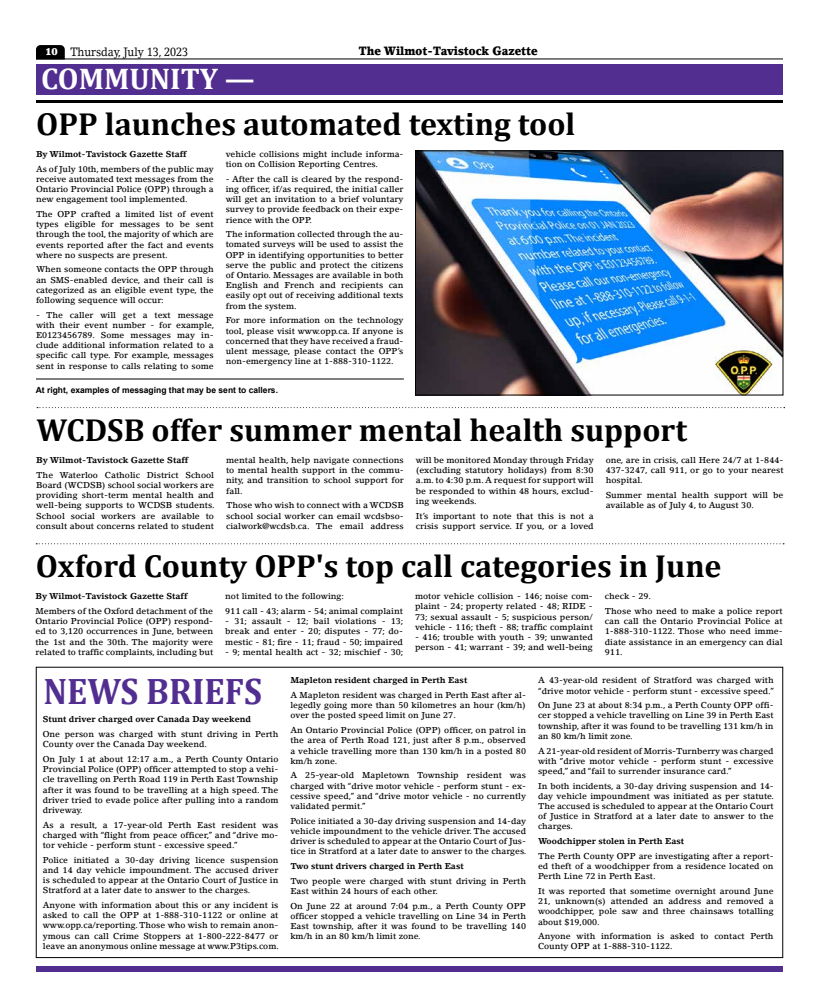
<style>
.page{position:relative;width:819px;height:1008px;background:#fff}
.page>*{position:absolute;margin:0;border:0;box-sizing:border-box;transform-origin:0 0}
.t1{font:700 37.1px "Cambria";color:#522e91;scale:.94 1}
.t2{font:700 32px "Cambria";color:#000}
.t3{font:700 30px "Cambria";color:#fff}
.t4{font:900 12px "Lino Letter Std";color:#000;scale:.9 1}
.t5{font:12px "Lino Letter Std";color:#000;scale:.9 1}
.t6{font:500 8.5px/10.2px "Lino Letter Std";color:#000;text-align:justify}
.t7{font:700 8.5px "Lino Letter Std";color:#000}
.t8{font:700 8.5px "Arial";color:#000}
.s1{font-weight:900;font-size:10px;color:#fff}
</style>
<div class="page">
<svg style="left:36px;top:45px;width:29px;height:13px"></svg>
<hr style="left:36px;top:58px;width:747px;height:1px;background:#000">
<div style="left:36px;top:966px;width:747px;height:6px;background:#522e91"></div>
<div style="left:36px;top:64px;width:747px;height:31px;background:#522e91"></div>
<hr style="left:36px;top:100px;width:747px;height:3px;background:#000">
<img style="left:417px;top:153px;width:364px;height:240px">
<div style="left:415px;top:151px;width:368px;height:244px;border:1px solid #000"></div>
<svg style="left:37px;top:407px;width:748px;height:1px"></svg>
<svg style="left:36px;top:543px;width:748px;height:1px"></svg>
<hr style="left:36px;top:379px;width:368px;height:1px;background:#000">
<h3 class="t5" style="left:45px;top:44px;width:161px"><span class="s1">10</span> Thursday, July 13, 2023</h3>
<h3 class="t4" style="left:359px;top:43px;width:201px">The Wilmot-Tavistock Gazette</h3>
<h3 class="t3" style="left:41px;top:58px;width:215px">COMMUNITY —</h3>
<h2 class="t2" style="left:36px;top:101px;width:541px">OPP launches automated texting tool</h2>
<p class="t7" style="left:36px;top:149px;width:152px">By Wilmot-Tavistock Gazette Staff</p>
<p class="t6" style="left:36px;top:163px;width:179px">As of July 10th, members of the public may receive automated text messages from the Ontario Provincial Police (OPP) through a new engagement tool implemented.</p>
<p class="t6" style="left:36px;top:209px;width:179px">The OPP crafted a limited list of event types eligible for messages to be sent through the tool, the majority of which are events reported after the fact and events where no suspects are present.</p>
<p class="t6" style="left:36px;top:264px;width:179px">When someone contacts the OPP through an SMS-enabled device, and their call is categorized as an eligible event type, the following sequence will occur:</p>
<p class="t6" style="left:36px;top:310px;width:180px">- The caller will get a text message with their event number - for example, E0123456789. Some messages may in&shy;clude additional information related to a specific call type. For example, messages sent in response to calls relating to some</p>
<p class="t6" style="left:226px;top:149px;width:179px">vehicle collisions might include informa&shy;tion on Collision Reporting Centres.</p>
<p class="t6" style="left:226px;top:174px;width:179px">- After the call is cleared by the respond&shy;ing officer, if/as required, the initial caller will get an invitation to a brief voluntary survey to provide feedback on their expe&shy;rience with the OPP.</p>
<p class="t6" style="left:226px;top:229px;width:179px">The information collected through the au&shy;tomated surveys will be used to assist the OPP in identifying opportunities to better serve the public and protect the citizens of Ontario. Messages are available in both English and French and recipients can easily opt out of receiving additional texts from the system.</p>
<p class="t6" style="left:226px;top:315px;width:179px">For more information on the technology tool, please visit www.opp.ca. If anyone is concerned that they have received a fraud&shy;ulent message, please contact the OPP’s non-emergency line at 1-888-310-1122.</p>
<p class="t8" style="left:36px;top:384px;width:244px">At right, examples of messaging that may be sent to callers.</p>
<h2 class="t2" style="left:37px;top:407px;width:652px">WCDSB offer summer mental health support</h2>
<p class="t7" style="left:36px;top:455px;width:154px">By Wilmot-Tavistock Gazette Staff</p>
<p class="t6" style="left:36px;top:470px;width:180px">The Waterloo Catholic District School Board (WCDSB) school social workers are providing short-term mental health and well-being supports to WCDSB students.<br>School social workers are available to consult about concerns related to student</p>
<p class="t6" style="left:226px;top:455px;width:179px">mental health, help navigate connections to mental health support in the commu&shy;nity, and transition to school support for fall.</p>
<p class="t6" style="left:226px;top:500px;width:179px">Those who wish to connect with a WCDSB school social worker can email wcdsbso&shy;cialwork@wcdsb.ca. The email address</p>
<p class="t6" style="left:416px;top:455px;width:179px">will be monitored Monday through Friday (excluding statutory holidays) from 8:30 a.m. to 4:30 p.m. A request for support will be responded to within 48 hours, exclud&shy;ing weekends.</p>
<p class="t6" style="left:416px;top:510px;width:179px">It’s important to note that this is not a crisis support service. If you, or a loved</p>
<p class="t6" style="left:606px;top:455px;width:179px">one, are in crisis, call Here 24/7 at 1-844- 437-3247, call 911, or go to your nearest hospital.</p>
<p class="t6" style="left:606px;top:490px;width:179px">Summer mental health support will be available as of July 4, to August 30.</p>
<h2 class="t2" style="left:36px;top:543px;width:687px">Oxford County OPP's top call categories in June</h2>
<p class="t7" style="left:35px;top:591px;width:154px">By Wilmot-Tavistock Gazette Staff</p>
<p class="t6" style="left:35px;top:606px;width:179px">Members of the Oxford detachment of the Ontario Provincial Police (OPP) respond&shy;ed to 3,120 occurrences in June, between the 1st and the 30th. The majority were related to traffic complaints, including but</p>
<p class="t6" style="left:225px;top:589px;width:179px;line-height:14.7px">not limited to the following:<br>911 call - 43; alarm - 54; animal complaint</p>
<p class="t6" style="left:225px;top:616px;width:180px">- 31; assault - 12; bail violations - 13; break and enter - 20; disputes - 77; do&shy;mestic - 81; fire - 11; fraud - 50; impaired</p>
<p class="t6" style="left:225px;top:647px;width:180px">- 9; mental health act - 32; mischief - 30;</p>
<p class="t6" style="left:415px;top:591px;width:179px">motor vehicle collision - 146; noise com&shy;plaint - 24; property related - 48; RIDE - 73; sexual assault - 5; suspicious person/ vehicle - 116; theft - 88; traffic complaint</p>
<p class="t6" style="left:415px;top:632px;width:179px">- 416; trouble with youth - 39; unwanted person - 41; warrant - 39; and well-being</p>
<p class="t6" style="left:605px;top:589px;width:179px;line-height:14.7px">check - 29.<br>Those who need to make a police report</p>
<p class="t6" style="left:605px;top:616px;width:179px">can call the Ontario Provincial Police at 1-888-310-1122. Those who need imme&shy;diate assistance in an emergency can dial 911.</p>
<h1 class="t1" style="left:43px;top:665px;width:234px">NEWS BRIEFS</h1>
<p class="t7" style="left:43px;top:714px;width:210px">Stunt driver charged over Canada Day weekend</p>
<p class="t6" style="left:43px;top:729px;width:237px">One person was charged with stunt driving in Perth<br>County over the Canada Day weekend.</p>
<p class="t6" style="left:43px;top:754px;width:237px">On July 1 at about 12:17 a.m., a Perth County Ontario Provincial Police (OPP) officer attempted to stop a vehi&shy;cle travelling on Perth Road 119 in Perth East Township after it was found to be travelling at a high speed. The driver tried to evade police after pulling into a random driveway.</p>
<p class="t6" style="left:43px;top:820px;width:237px">As a result, a 17-year-old Perth East resident was charged with “flight from peace officer,” and “drive mo&shy;tor vehicle - perform stunt - excessive speed.”</p>
<p class="t6" style="left:43px;top:855px;width:237px">Police initiated a 30-day driving licence suspension and 14 day vehicle impoundment. The accused driver is scheduled to appear at the Ontario Court of Justice in Stratford at a later date to answer to the charges.</p>
<p class="t6" style="left:43px;top:900px;width:238px">Anyone with information about this or any incident is asked to call the OPP at 1-888-310-1122 or online at www.opp.ca/reporting. Those who wish to remain anon&shy;ymous can call Crime Stoppers at 1-800-222-8477 or leave an anonymous online message at www.P3tips.com.</p>
<p class="t7" style="left:290px;top:675px;width:178px">Mapleton resident charged in Perth East</p>
<p class="t6" style="left:290px;top:690px;width:237px">A Mapleton resident was charged in Perth East after al&shy;legedly going more than 50 kilometres an hour (km/h) over the posted speed limit on June 27.</p>
<p class="t6" style="left:290px;top:725px;width:237px">An Ontario Provincial Police (OPP) officer, on patrol in the area of Perth Road 121, just after 8 p.m., observed a vehicle travelling more than 130 km/h in a posted 80 km/h zone.</p>
<p class="t6" style="left:290px;top:770px;width:237px">A 25-year-old Mapletown Township resident was charged with “drive motor vehicle - perform stunt - ex&shy;cessive speed,” and “drive motor vehicle - no currently validated permit.”</p>
<p class="t6" style="left:290px;top:816px;width:237px">Police initiated a 30-day driving suspension and 14-day vehicle impoundment to the vehicle driver. The accused driver is scheduled to appear at the Ontario Court of Jus&shy;tice in Stratford at a later date to answer to the charges.</p>
<p class="t7" style="left:290px;top:861px;width:175px">Two stunt drivers charged in Perth East</p>
<p class="t6" style="left:290px;top:876px;width:237px">Two people were charged with stunt driving in Perth<br>East within 24 hours of each other.</p>
<p class="t6" style="left:290px;top:901px;width:237px">On June 22 at around 7:04 p.m., a Perth County OPP officer stopped a vehicle travelling on Line 34 in Perth East township, after it was found to be travelling 140 km/h in an 80 km/h limit zone.</p>
<p class="t6" style="left:538px;top:675px;width:237px">A 43-year-old resident of Stratford was charged with “drive motor vehicle - perform stunt - excessive speed.”</p>
<p class="t6" style="left:538px;top:700px;width:237px">On June 23 at about 8:34 p.m., a Perth County OPP offi&shy;cer stopped a vehicle travelling on Line 39 in Perth East township, after it was found to be travelling 131 km/h in an 80 km/h limit zone.</p>
<p class="t6" style="left:538px;top:745px;width:237px">A 21-year-old resident of Morris-Turnberry was charged with “drive motor vehicle - perform stunt - excessive speed,” and “fail to surrender insurance card.”</p>
<p class="t6" style="left:538px;top:781px;width:238px">In both incidents, a 30-day driving suspension and 14- day vehicle impoundment was initiated as per statute.<br>The accused is scheduled to appear at the Ontario Court of Justice in Stratford at a later date to answer to the charges.</p>
<p class="t7" style="left:538px;top:836px;width:148px">Woodchipper stolen in Perth East</p>
<p class="t6" style="left:538px;top:851px;width:237px">The Perth County OPP are investigating after a report&shy;ed theft of a woodchipper from a residence located on Perth Line 72 in Perth East.</p>
<p class="t6" style="left:538px;top:886px;width:237px">It was reported that sometime overnight around June 21, unknown(s) attended an address and removed a woodchipper, pole saw and three chainsaws totalling about $19,000.</p>
<p class="t6" style="left:538px;top:931px;width:237px">Anyone with information is asked to contact Perth<br>County OPP at 1-888-310-1122.</p>
</div>
